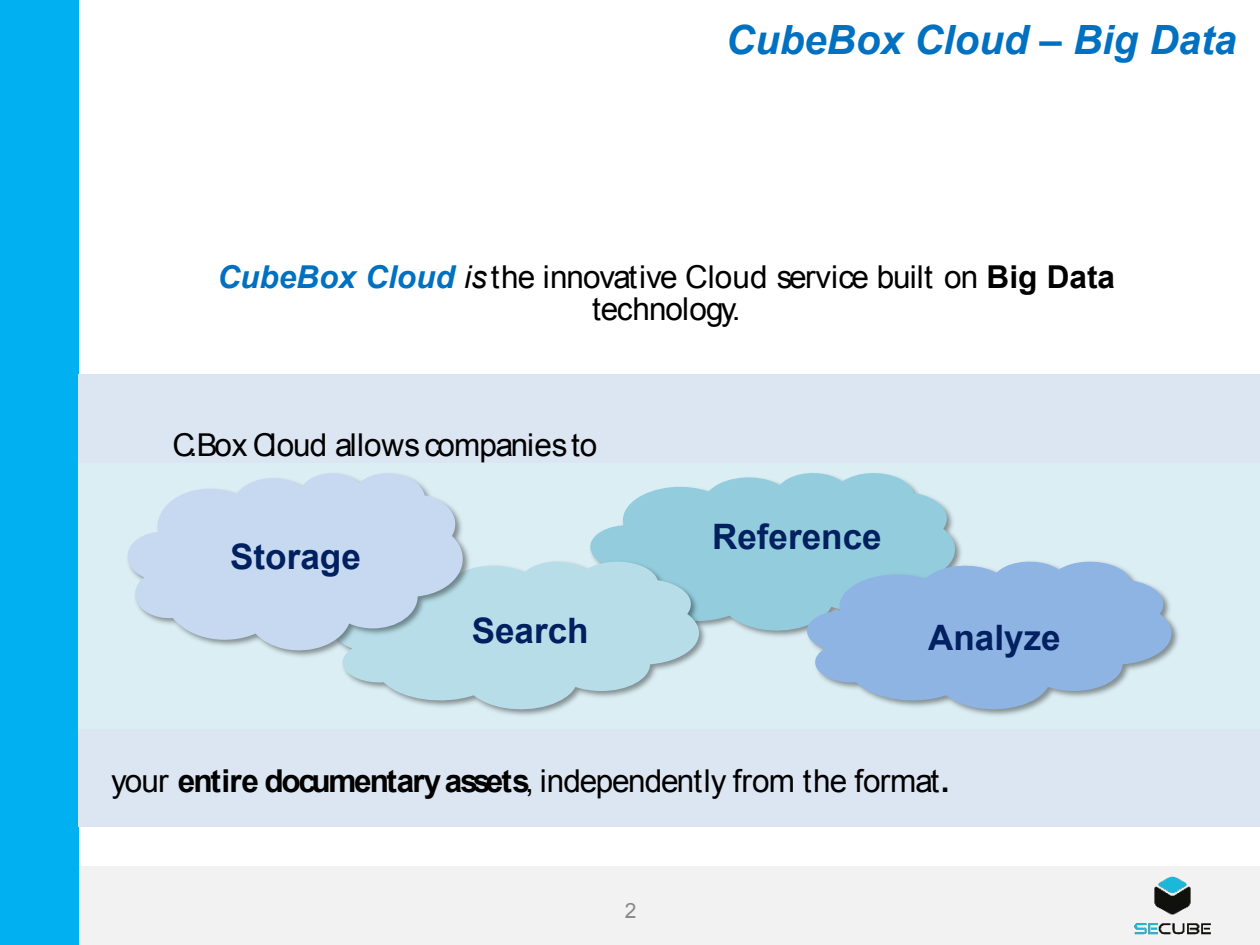
<style>
.page{position:relative;width:1260px;height:945px;background:#fff}
.page>*{position:absolute;margin:0;border:0;box-sizing:border-box;transform-origin:0 0}
.t1{font:italic 700 40.25px "Arial";color:#0070c0}
.t2{font:700 35.18px "Arial";color:#002060}
.t3{font:700 35px "Arial";color:#002060}
.t4{font:31.5px/31.5px "Arial";letter-spacing:-.03em;color:#000;text-align:center}
.t5{font:21px "Arial";color:#898989}
.s1{font-weight:700;font-style:italic;color:#0070c0}
.s2{font-style:italic}
.s3{font-weight:700}
</style>
<div class="page">
<div style="left:79px;top:866px;width:1181px;height:79px;background:#f2f2f2"></div>
<div style="left:0;top:0;width:79px;height:945px;background:#00b0f0"></div>
<div style="left:79px;top:374px;width:1181px;height:453px;background:#dce6f2"></div>
<div style="left:79px;top:463px;width:1181px;height:265px;background:#dbeef4"></div>
<svg style="left:625px;top:473px;width:336px;height:162px;fill:#93cddd"></svg>
<div style="left:658px;top:495px;width:273px;height:88px;background:#93cddd"></div>
<img style="left:503px;top:558px;width:207px;height:158px">
<svg style="left:349px;top:559px;width:357px;height:154px;fill:#b7dee8"></svg>
<svg style="left:127px;top:473px;width:327px;height:156px;fill:#c6d9f1"></svg>
<svg style="left:180px;top:510px;width:445px;height:167px"></svg>
<svg style="left:802px;top:559px;width:376px;height:154px;fill:#8eb4e3"></svg>
<div style="left:915px;top:610px;width:140px;height:55px;background:#8eb4e3"></div>
<img style="left:1134px;top:876px;width:77px;height:59px">
<p class="t1" style="left:726px;top:17px;width:512px">CubeBox Cloud – Big Data</p>
<p class="t4" style="left:218px;top:262px;width:899px"><span class="s1">CubeBox Cloud</span> <span class="s2">is</span>the innovative Cloud service built on <span class="s3">Big Data </span>technology.</p>
<p class="t4" style="left:172px;top:429px;width:427px">C.Box Cloud allows companiesto</p>
<p class="t2" style="left:230px;top:537px;width:132px">Storage</p>
<p class="t3" style="left:472px;top:611px;width:118px">Search</p>
<p class="t3" style="left:712px;top:517px;width:171px">Reference</p>
<p class="t3" style="left:928px;top:618px;width:134px">Analyze</p>
<p class="t4" style="left:111px;top:765px;width:840px">your <span class="s3">entire documentaryassets</span>, independently from the format<span class="s3">.</span></p>
<p class="t5" style="left:625px;top:899px;width:13px">2</p>
</div>
